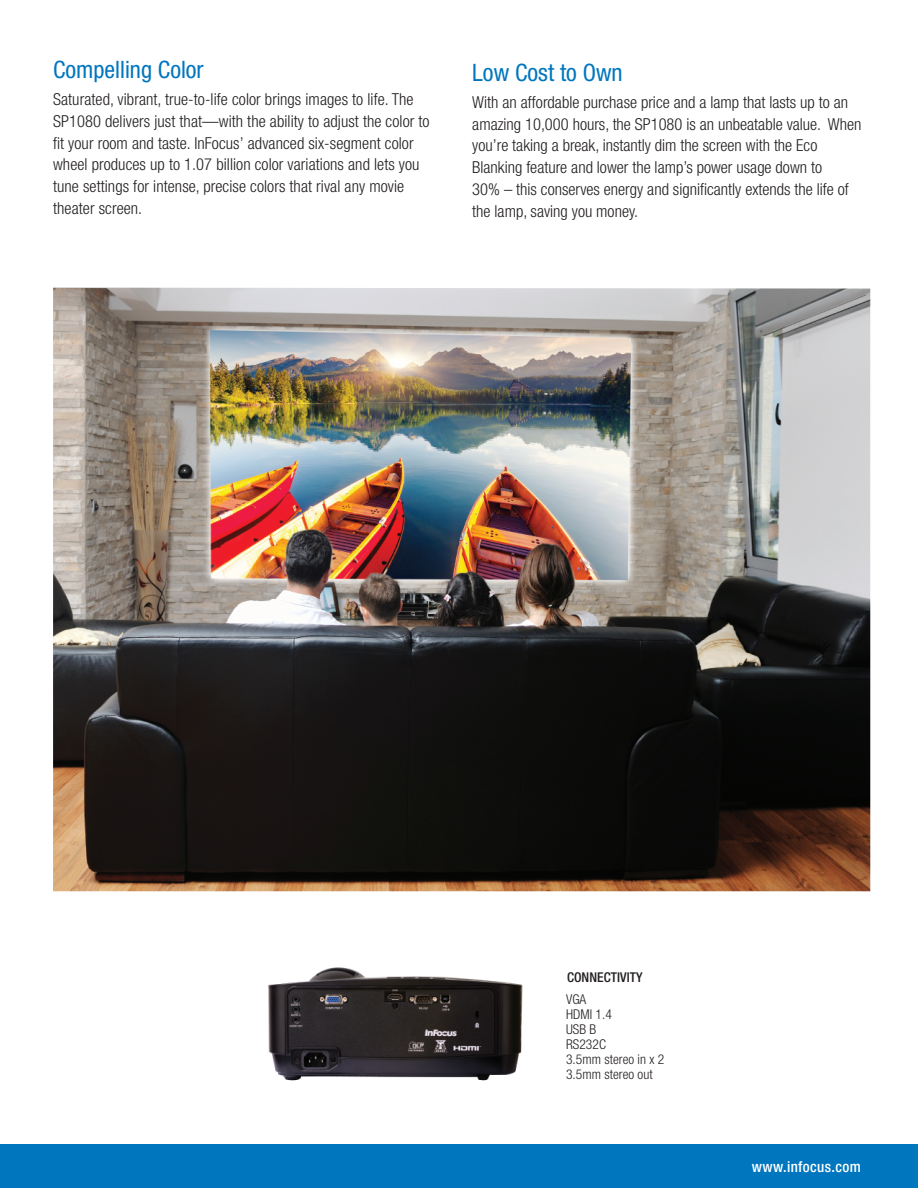
<style>
.page{position:relative;width:918px;height:1188px;background:#fff}
.page>*{position:absolute;margin:0;border:0;box-sizing:border-box;transform-origin:0 0}
.t1{font:condensed 24px "Helvetica Neue LT Pro";color:#0076be}
.t2{font:300 condensed 16.5px/21.8px "Helvetica Neue LT Pro";letter-spacing:.005em;color:#231f20}
.t3{font:500 condensed 15px "Helvetica Neue LT Pro";letter-spacing:.025em;color:#fff}
.t4{font:300 condensed 13.5px/15px "Helvetica Neue LT Pro";letter-spacing:.005em;color:#231f20}
.t5{font:500 condensed 13.5px "Helvetica Neue LT Pro";letter-spacing:.005em;color:#231f20}
</style>
<div class="page">
<div style="left:0;top:1145px;width:918px;height:43px;background:#0076be"></div>
<img style="left:53px;top:288px;width:817px;height:603px">
<img style="left:268px;top:967px;width:255px;height:114px">
<h1 class="t1" style="left:53px;top:56px;width:152px">Compelling Color</h1>
<p class="t2" style="left:53px;top:88px;width:378px">Saturated, vibrant, true-to-life color brings images to life. The SP1080 delivers just that—with the ability to adjust the color to fit your room and taste. InFocus’ advanced six-segment color wheel produces up to 1.07 billion color variations and lets you tune settings for intense, precise colors that rival any movie theater screen.</p>
<h1 class="t1" style="left:472px;top:58px;width:152px">Low Cost to Own</h1>
<p class="t2" style="left:472px;top:91px;width:391px">With an affordable purchase price and a lamp that lasts up to an amazing 10,000 hours, the SP1080 is an unbeatable value. When you’re taking a break, instantly dim the screen with the Eco Blanking feature and lower the lamp’s power usage down to<br>30% – this conserves energy and significantly extends the life of the lamp, saving you money.</p>
<p class="t5" style="left:567px;top:970px;width:77px">CONNECTIVITY</p>
<p class="t4" style="left:566px;top:992px;width:100px">VGA<br>HDMI 1.4<br>USB B<br>RS232C<br>3.5mm stereo in x 2<br>3.5mm stereo out</p>
<p class="t3" style="left:752px;top:1158px;width:111px">www.infocus.com</p>
</div>
